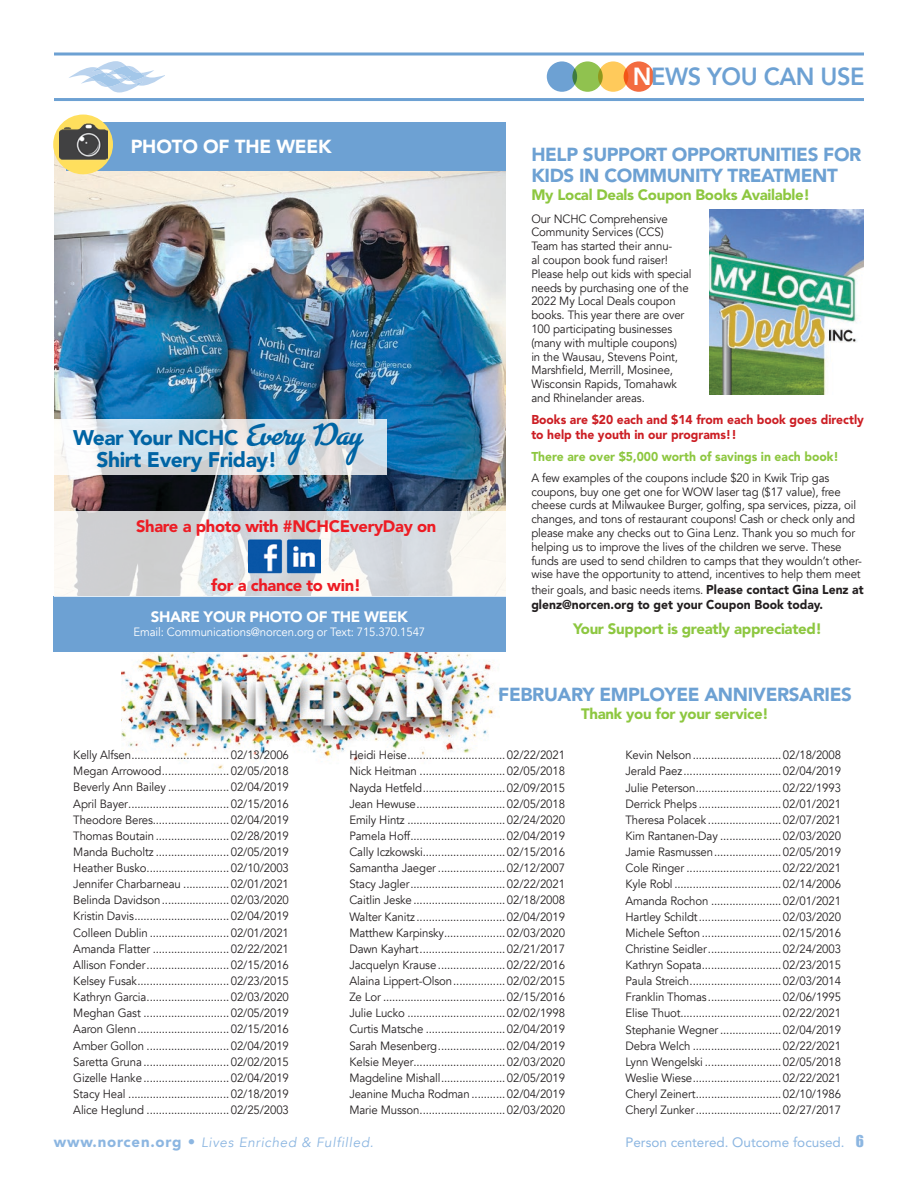
<style>
.page{position:relative;width:918px;height:1188px;background:#fff}
.page>*{position:absolute;margin:0;border:0;box-sizing:border-box;transform-origin:0 0}
.t1{font:800 24.75px "Avenir";letter-spacing:-.02em;color:#6da1d3;scale:.95 1}
.t2{font:900 21px/22.5px "Avenir";letter-spacing:-.02em;color:#0064a4}
.t3{font:900 18.75px/21px "Avenir";letter-spacing:-.02em;color:#6da1d3}
.t4{font:900 18.75px "Avenir";letter-spacing:-.01em;color:#fff}
.t5{font:900 16.5px "Avenir";letter-spacing:-.02em;color:#ed1c24}
.t6{font:900 15px "Avenir";letter-spacing:-.02em;color:#8dc740}
.t7{font:900 15px "Avenir";letter-spacing:-.02em;color:#fff}
.t8{font:italic 13.5px "Avenir";letter-spacing:.05em;color:#8cb6e1}
.t9{font:13.5px "Avenir";color:#8cb6e1}
.t10{font:900 12.75px/15.3px "Avenir";color:#cc1e24;scale:.95 1}
.t11{font:900 12.75px "Avenir";color:#8dc740;scale:.95 1}
.t12{font:900 12.75px "Avenir";color:#231f20;scale:.95 1}
.t13{font:12px/16.2px "Avenir";letter-spacing:-.01em;color:#231f20;text-align:justify;scale:.95 1}
.t14{font:12px "Avenir";letter-spacing:-.01em;color:#fff;scale:.95 1}
.s1{font-family:"Advertising Script";font-weight:700;font-size:27px}
.s2{color:#fff}
.s3{font-weight:900;font-size:12.75px}
.s4{font-weight:900;font-style:normal;font-size:15px}
.s5{font-family:"Impact";font-size:15px}
</style>
<div class="page">
<svg style="left:69px;top:61px;width:96px;height:31px"></svg>
<svg style="left:54px;top:52px;width:810px;height:4px;background:#91b8dd"></svg>
<hr style="left:54px;top:98px;width:810px;height:3px;background:#6da1d3">
<div style="left:624px;top:61px;width:30px;height:31px;background:#f36c40;border-radius:50%"></div>
<div style="left:598px;top:61px;width:30px;height:31px;background:#ffca5b;border-radius:50%"></div>
<div style="left:572px;top:61px;width:31px;height:31px;background:#90c24f;border-radius:50%"></div>
<div style="left:547px;top:61px;width:30px;height:31px;background:#6da1d3;border-radius:50%"></div>
<img style="left:122px;top:652px;width:377px;height:117px">
<img style="left:54px;top:154px;width:452px;height:357px">
<div style="left:53px;top:597px;width:453px;height:55px;background:#6da1d3"></div>
<div style="left:67px;top:122px;width:439px;height:49px;background:#6da1d3"></div>
<svg style="left:53px;top:115px;width:60px;height:59px"></svg>
<img style="left:60px;top:118px;width:47px;height:48px">
<img style="left:710px;top:209px;width:154px;height:186px">
<svg style="left:54px;top:419px;width:333px;height:55px;background:#d9e2e7"></svg>
<svg style="left:54px;top:511px;width:452px;height:86px"></svg>
<img style="left:249px;top:538px;width:35px;height:38px">
<img style="left:284px;top:538px;width:36px;height:38px">
<h3 class="t4" style="left:131px;top:135px;width:203px">PHOTO OF THE WEEK</h3>
<h2 class="t2" style="left:97px;top:426px;width:267px;text-indent:-23px">Wear Your NCHC <span class="s1">Every Day<br></span>Shirt Every Friday!</h2>
<h3 class="t5" style="left:136px;top:516px;width:302px">Share a photo with #NCHCEveryDay on</h3>
<h3 class="t5" style="left:211px;top:575px;width:151px">for a chance to win!</h3>
<p class="t7" style="left:151px;top:608px;width:259px">SHARE YOUR PHOTO OF THE WEEK</p>
<p class="t14" style="left:134px;top:625px;width:309px">Email: Communications@norcen.org or Text: 715.370.1547</p>
<h1 class="t1" style="left:633px;top:58px;width:246px"><span class="s2">N</span>EWS YOU CAN USE</h1>
<h3 class="t3" style="left:531px;top:144px;width:332px">HELP SUPPORT OPPORTUNITIES FOR<br>KIDS IN COMMUNITY TREATMENT</h3>
<p class="t6" style="left:531px;top:186px;width:280px">My Local Deals Coupon Books Available!</p>
<p class="t13" style="left:531px;top:212px;width:170px;line-height:13.8px;text-align:left">Our NCHC Comprehensive<br>Community Services (CCS)<br>Team has started their annu-<br>al coupon book fund raiser!<br>Please help out kids with special needs by purchasing one of the<br>2022 My Local Deals coupon books. This year there are over<br>100 participating businesses (many with multiple coupons)<br>in the Wausau, Stevens Point,<br>Marshfield, Merrill, Mosinee,<br>Wisconsin Rapids, Tomahawk and Rhinelander areas.</p>
<p class="t10" style="left:531px;top:412px;width:352px">Books are $20 each and $14 from each book goes directly to help the youth in our programs!!</p>
<p class="t11" style="left:531px;top:449px;width:325px">There are over $5,000 worth of savings in each book!</p>
<p class="t13" style="left:531px;top:471px;width:349px;line-height:13.8px;text-align:left">A few examples of the coupons include $20 in Kwik Trip gas coupons, buy one get one for WOW laser tag ($17 value), free cheese curds at Milwaukee Burger, golfing, spa services, pizza, oil changes, and tons of restaurant coupons! Cash or check only and please make any checks out to Gina Lenz. Thank you so much for helping us to improve the lives of the children we serve. These funds are used to send children to camps that they wouldn’t other&shy;wise have the opportunity to attend, incentives to help them meet</p>
<p class="t13" style="left:531px;top:582px;width:351px">their goals, and basic needs items. <span class="s3">Please contact Gina Lenz at</span></p>
<p class="t12" style="left:531px;top:597px;width:309px">glenz@norcen.org to get your Coupon Book today.</p>
<p class="t6" style="left:573px;top:620px;width:251px">Your Support is greatly appreciated!</p>
<h3 class="t3" style="left:498px;top:684px;width:355px">FEBRUARY EMPLOYEE ANNIVERSARIES</h3>
<p class="t6" style="left:581px;top:704px;width:189px">Thank you for your service!</p>
<p class="t13" style="left:73px;top:747px;width:228px">Kelly Alfsen................................02/13/2006<br>Megan Arrowood......................02/05/2018<br>Beverly Ann Bailey ....................02/04/2019<br>April Bayer.................................02/15/2016<br>Theodore Beres.........................02/04/2019<br>Thomas Boutain ........................02/28/2019<br>Manda Bucholtz ........................02/05/2019<br>Heather Busko...........................02/10/2003<br>Jennifer Charbarneau ...............02/01/2021<br>Belinda Davidson......................02/03/2020<br>Kristin Davis...............................02/04/2019<br>Colleen Dublin ..........................02/01/2021<br>Amanda Flatter .........................02/22/2021<br>Allison Fonder...........................02/15/2016<br>Kelsey Fusak..............................02/23/2015<br>Kathryn Garcia...........................02/03/2020<br>Meghan Gast ............................02/05/2019<br>Aaron Glenn..............................02/15/2016<br>Amber Gollon ...........................02/04/2019<br>Saretta Gruna ............................02/02/2015<br>Gizelle Hanke............................02/04/2019<br>Stacy Heal .................................02/18/2019<br>Alice Heglund ...........................02/25/2003</p>
<p class="t13" style="left:349px;top:747px;width:228px">Heidi Heise................................02/22/2021<br>Nick Heitman ............................02/05/2018<br>Nayda Hetfeld...........................02/09/2015<br>Jean Hewuse.............................02/05/2018<br>Emily Hintz ................................02/24/2020<br>Pamela Hoff...............................02/04/2019<br>Cally Iczkowski...........................02/15/2016<br>Samantha Jaeger ......................02/12/2007<br>Stacy Jagler...............................02/22/2021<br>Caitlin Jeske..............................02/18/2008<br>Walter Kanitz .............................02/04/2019<br>Matthew Karpinsky....................02/03/2020<br>Dawn Kayhart............................02/21/2017<br>Jacquelyn Krause ......................02/22/2016<br>Alaina Lippert-Olson.................02/02/2015<br>Ze Lor ........................................02/15/2016<br>Julie Lucko ................................02/02/1998<br>Curtis Matsche ..........................02/04/2019<br>Sarah Mesenberg......................02/04/2019<br>Kelsie Meyer..............................02/03/2020<br>Magdeline Mishall.....................02/05/2019<br>Jeanine Mucha Rodman ...........02/04/2019<br>Marie Musson............................02/03/2020</p>
<p class="t13" style="left:625px;top:747px;width:228px">Kevin Nelson.............................02/18/2008<br>Jerald Paez................................02/04/2019<br>Julie Peterson............................02/22/1993<br>Derrick Phelps ...........................02/01/2021<br>Theresa Polacek ........................02/07/2021<br>Kim Rantanen-Day ....................02/03/2020<br>Jamie Rasmussen......................02/05/2019<br>Cole Ringer ...............................02/22/2021<br>Kyle Robl ...................................02/14/2006<br>Amanda Rochon .......................02/01/2021<br>Hartley Schildt...........................02/03/2020<br>Michele Sefton ..........................02/15/2016<br>Christine Seidler........................02/24/2003<br>Kathryn Sopata..........................02/23/2015<br>Paula Streich..............................02/03/2014<br>Franklin Thomas........................02/06/1995<br>Elise Thuot.................................02/22/2021<br>Stephanie Wegner ....................02/04/2019<br>Debra Welch .............................02/22/2021<br>Lynn Wengelski .........................02/05/2018<br>Weslie Wiese.............................02/22/2021<br>Cheryl Zeinert............................02/10/1986<br>Cheryl Zunker............................02/27/2017</p>
<p class="t8" style="left:54px;top:1134px;width:321px"><span class="s4">www.norcen.org •</span> Lives Enriched &amp; Fulfilled.</p>
<p class="t9" style="left:625px;top:1134px;width:240px">Person centered. Outcome focused. <span class="s5">6</span></p>
</div>
